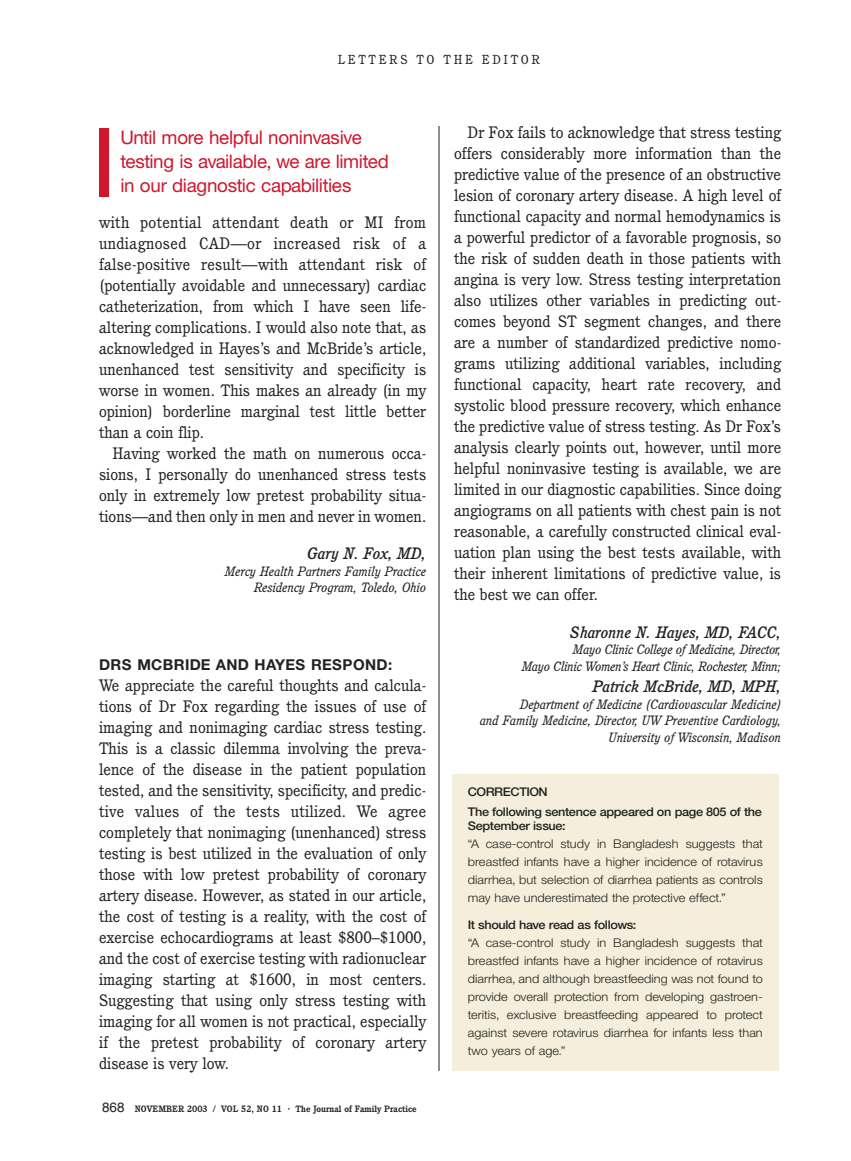
<style>
.page{position:relative;width:851px;height:1161px;background:#fff}
.page>*{position:absolute;margin:0;border:0;box-sizing:border-box;transform-origin:0 0}
.t1{font:18.75px/24px "Helvetica Neue";letter-spacing:-.02em;color:#cf162d}
.t2{font:16.2px/21px "Cushing";color:#20231e;text-align:justify}
.t3{font:italic 500 16.2px "Cushing";color:#20231e}
.t4{font:700 15px "Helvetica Neue";letter-spacing:.02em;color:#20231e}
.t5{font:italic 13.2px/16.5px "Cushing";color:#20231e;text-align:right}
.t6{font:12.75px "Cushing";letter-spacing:.21em;color:#20231e}
.t7{font:300 12px/18px "Helvetica Neue";color:#20231e;text-align:justify;scale:1.06 1}
.t8{font:500 12px/19.5px "Helvetica Neue";letter-spacing:-.03em;color:#20231e;scale:1.06 1}
.t9{font:700 9px "Cushing";color:#20231e}
.s1{font-family:"Helvetica";font-weight:400;font-size:13.5px}
.s2{font-size:10.5px}
</style>
<div class="page">
<div style="left:452px;top:775px;width:326px;height:296px;background:#f5eedc"></div>
<hr style="left:438px;top:126px;width:1px;height:945px;background:#20231e">
<div style="left:99px;top:129px;width:9px;height:68px;background:#cf162d"></div>
<p class="t6" style="left:338px;top:54px;width:204px">LETTERS TO THE EDITOR</p>
<p class="t1" style="left:120px;top:127px;width:270px">Until more helpful noninvasive testing is available, we are limited in our diagnostic capabilities</p>
<p class="t2" style="left:99px;top:213px;width:329px">with potential attendant death or MI from undiagnosed CAD—or increased risk of a false-positive result—with attendant risk of (potentially avoidable and unnecessary) cardiac catheterization, from which I have seen life&shy;altering complications. I would also note that, as acknowledged in Hayes’s and McBride’s article, unenhanced test sensitivity and specificity is worse in women. This makes an already (in my opinion) borderline marginal test little better than a coin flip.</p>
<p class="t2" style="left:99px;top:444px;width:328px;text-indent:13px">Having worked the math on numerous occa&shy;sions, I personally do unenhanced stress tests only in extremely low pretest probability situa&shy;tions—and then only in men and never in women.</p>
<p class="t3" style="left:307px;top:547px;width:120px">Gary N. Fox, MD,</p>
<p class="t5" style="left:225px;top:564px;width:203px">Mercy Health Partners Family Practice<br>Residency Program, Toledo, Ohio</p>
<p class="t4" style="left:99px;top:660px;width:294px">DRS MCBRIDE AND HAYES RESPOND:</p>
<p class="t2" style="left:99px;top:677px;width:329px">We appreciate the careful thoughts and calcula&shy;tions of Dr Fox regarding the issues of use of imaging and nonimaging cardiac stress testing.<br>This is a classic dilemma involving the preva&shy;lence of the disease in the patient population tested, and the sensitivity, specificity, and predic&shy;tive values of the tests utilized. We agree completely that nonimaging (unenhanced) stress testing is best utilized in the evaluation of only those with low pretest probability of coronary artery disease. However, as stated in our article, the cost of testing is a reality, with the cost of exercise echocardiograms at least $800–$1000, and the cost of exercise testing with radionuclear imaging starting at $1600, in most centers.<br>Suggesting that using only stress testing with imaging for all women is not practical, especially if the pretest probability of coronary artery disease is very low.</p>
<p class="t9" style="left:102px;top:1106px;width:316px"><span class="s1">868</span> NOVEMBER 2003 / VOL 52, NO 11 <span class="s2">·</span> The Journal of Family Practice</p>
<p class="t2" style="left:454px;top:123px;width:329px;text-indent:13px">Dr Fox fails to acknowledge that stress testing offers considerably more information than the predictive value of the presence of an obstructive lesion of coronary artery disease. A high level of functional capacity and normal hemodynamics is a powerful predictor of a favorable prognosis, so the risk of sudden death in those patients with angina is very low. Stress testing interpretation also utilizes other variables in predicting out&shy;comes beyond ST segment changes, and there are a number of standardized predictive nomo&shy;grams utilizing additional variables, including functional capacity, heart rate recovery, and systolic blood pressure recovery, which enhance the predictive value of stress testing. As Dr Fox’s analysis clearly points out, however, until more helpful noninvasive testing is available, we are limited in our diagnostic capabilities. Since doing angiograms on all patients with chest pain is not reasonable, a carefully constructed clinical eval&shy;uation plan using the best tests available, with their inherent limitations of predictive value, is the best we can offer.</p>
<p class="t3" style="left:570px;top:626px;width:212px">Sharonne N. Hayes, MD, FACC,</p>
<p class="t5" style="left:521px;top:642px;width:261px">Mayo Clinic College of Medicine, Director,<br>Mayo Clinic Women’s Heart Clinic, Rochester, Minn;</p>
<p class="t3" style="left:592px;top:680px;width:190px">Patrick McBride, MD, MPH,</p>
<p class="t5" style="left:480px;top:697px;width:302px">Department of Medicine (Cardiovascular Medicine)<br>and Family Medicine, Director, UW Preventive Cardiology,<br>University of Wisconsin, Madison</p>
<p class="t8" style="left:468px;top:783px;width:279px">CORRECTION<br>The following sentence appeared on page 805 of the</p>
<p class="t8" style="left:468px;top:817px;width:94px">September issue:</p>
<p class="t7" style="left:468px;top:836px;width:280px">“A case-control study in Bangladesh suggests that breastfed infants have a higher incidence of rotavirus diarrhea, but selection of diarrhea patients as controls may have underestimated the protective effect.”</p>
<p class="t8" style="left:468px;top:916px;width:161px">It should have read as follows:</p>
<p class="t7" style="left:468px;top:934px;width:280px">“A case-control study in Bangladesh suggests that breastfed infants have a higher incidence of rotavirus diarrhea, and although breastfeeding was not found to provide overall protection from developing gastroen&shy;teritis, exclusive breastfeeding appeared to protect against severe rotavirus diarrhea for infants less than two years of age.”</p>
</div>
